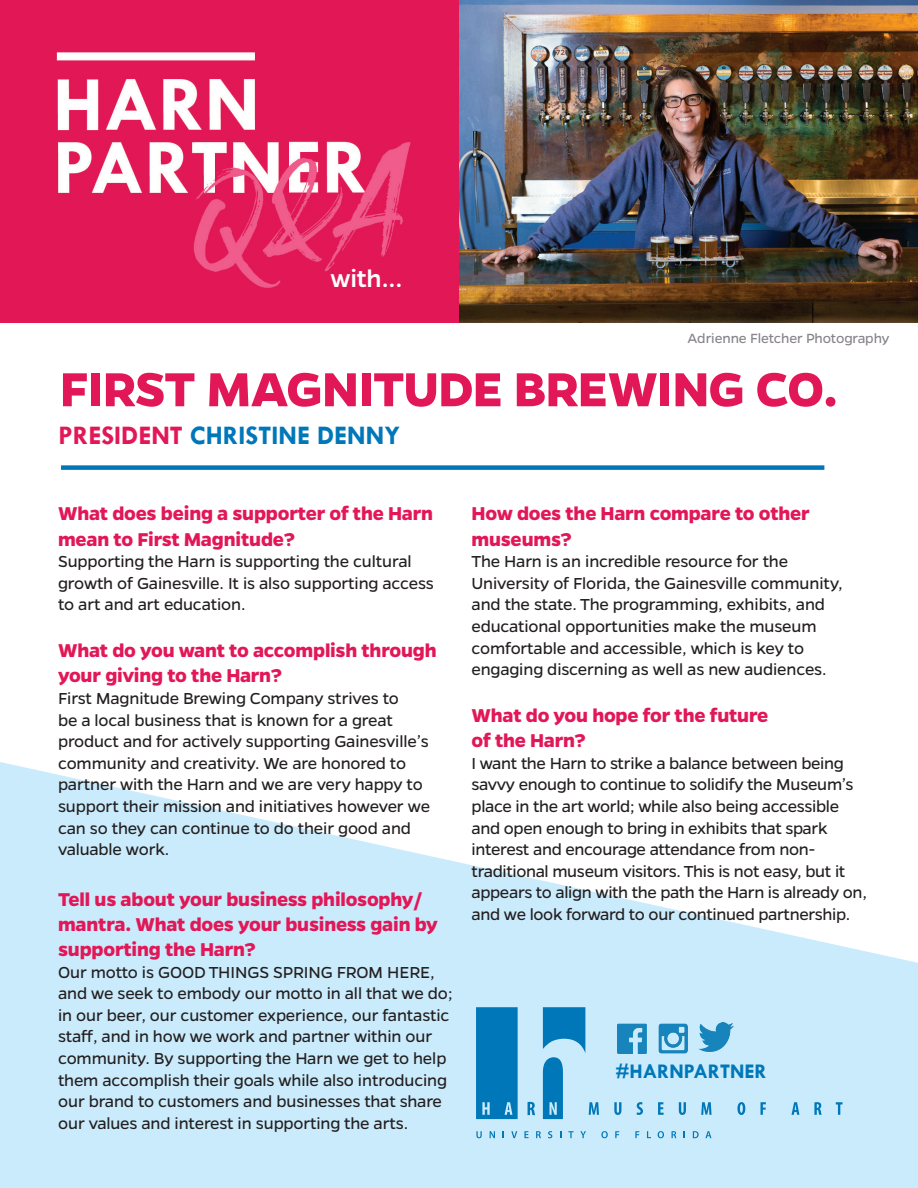
<style>
.page{position:relative;width:918px;height:1188px;background:#fff}
.page>*{position:absolute;margin:0;border:0;box-sizing:border-box;transform-origin:0 0}
.t1{font:700 54px "Gentona";letter-spacing:-.015em;color:#e21757}
.t2{font:700 27px "Tw Cen";color:#0077b9}
.t3{font:500 27px "Gentona";color:#fff}
.t4{font:700 21px/25.2px "Gentona";letter-spacing:-.01em;color:#e21757}
.t5{font:700 21px "Tw Cen";color:#0077b9}
.t6{font:18px/21.6px "Gentona";letter-spacing:-.01em;color:#231f20}
.t7{font:15px "Gentona";letter-spacing:-.01em;color:#878389}
.s1{color:#e21757}
</style>
<div class="page">
<svg style="left:0;top:762px;width:918px;height:426px;fill:#caebfb"></svg>
<img style="left:0;top:0;width:918px;height:323px">
<div style="left:61px;top:465px;width:763px;height:5px;background:#0077b9"></div>
<svg style="left:476px;top:1131px;width:6px;height:7px"></svg>
<svg style="left:490px;top:1131px;width:5px;height:7px"></svg>
<svg style="left:511px;top:1131px;width:6px;height:7px"></svg>
<svg style="left:524px;top:1131px;width:5px;height:7px"></svg>
<svg style="left:536px;top:1131px;width:5px;height:7px"></svg>
<svg style="left:548px;top:1131px;width:4px;height:7px"></svg>
<svg style="left:568px;top:1131px;width:6px;height:7px"></svg>
<svg style="left:580px;top:1131px;width:6px;height:7px"></svg>
<svg style="left:601px;top:1131px;width:7px;height:7px"></svg>
<svg style="left:615px;top:1131px;width:4px;height:7px"></svg>
<svg style="left:635px;top:1131px;width:4px;height:7px"></svg>
<svg style="left:647px;top:1131px;width:4px;height:7px"></svg>
<svg style="left:658px;top:1131px;width:6px;height:7px"></svg>
<svg style="left:672px;top:1131px;width:4px;height:7px"></svg>
<svg style="left:693px;top:1131px;width:6px;height:7px"></svg>
<svg style="left:705px;top:1131px;width:6px;height:7px"></svg>
<div style="left:476px;top:1007px;width:42px;height:112px;background:#0077b9"></div>
<svg style="left:528px;top:1102px;width:7px;height:13px"></svg>
<svg style="left:543px;top:1007px;width:56px;height:112px;background:#73b9de"></svg>
<svg style="left:614px;top:1102px;width:7px;height:13px"></svg>
<svg style="left:637px;top:1102px;width:6px;height:13px"></svg>
<svg style="left:658px;top:1102px;width:6px;height:13px"></svg>
<svg style="left:679px;top:1102px;width:7px;height:13px"></svg>
<svg style="left:701px;top:1102px;width:11px;height:13px"></svg>
<svg style="left:737px;top:1102px;width:8px;height:13px"></svg>
<svg style="left:761px;top:1102px;width:5px;height:13px"></svg>
<svg style="left:792px;top:1102px;width:7px;height:13px"></svg>
<svg style="left:814px;top:1102px;width:8px;height:13px"></svg>
<svg style="left:836px;top:1102px;width:7px;height:13px"></svg>
<img style="left:617px;top:1023px;width:116px;height:30px">
<h2 class="t3" style="left:330px;top:263px;width:74px">with...</h2>
<p class="t7" style="left:688px;top:330px;width:203px">Adrienne Fletcher Photography</p>
<h1 class="t1" style="left:60px;top:358px;width:780px">FIRST MAGNITUDE BREWING CO.</h1>
<h2 class="t2" style="left:58px;top:419px;width:343px"><span class="s1">PRESIDENT</span> CHRISTINE DENNY</h2>
<p class="t4" style="left:58px;top:501px;width:376px">What does being a supporter of the Harn mean to First Magnitude?</p>
<p class="t6" style="left:58px;top:551px;width:377px">Supporting the Harn is supporting the cultural growth of Gainesville. It is also supporting access to art and art education.</p>
<p class="t4" style="left:58px;top:638px;width:380px">What do you want to accomplish through your giving to the Harn?</p>
<p class="t6" style="left:58px;top:688px;width:374px">First Magnitude Brewing Company strives to<br>be a local business that is known for a great product and for actively supporting Gainesville’s community and creativity. We are honored to partner with the Harn and we are very happy to support their mission and initiatives however we can so they can continue to do their good and valuable work.</p>
<p class="t4" style="left:58px;top:886px;width:381px">Tell us about your business philosophy/ mantra. What does your business gain by supporting the Harn?</p>
<p class="t6" style="left:58px;top:961px;width:396px">Our motto is GOOD THINGS SPRING FROM HERE, and we seek to embody our motto in all that we do; in our beer, our customer experience, our fantastic staff, and in how we work and partner within our community. By supporting the Harn we get to help them accomplish their goals while also introducing our brand to customers and businesses that share our values and interest in supporting the arts.</p>
<p class="t4" style="left:472px;top:501px;width:340px">How does the Harn compare to other museums?</p>
<p class="t6" style="left:472px;top:551px;width:373px">The Harn is an incredible resource for the University of Florida, the Gainesville community, and the state. The programming, exhibits, and educational opportunities make the museum comfortable and accessible, which is key to engaging discerning as well as new audiences.</p>
<p class="t4" style="left:472px;top:703px;width:298px">What do you hope for the future of the Harn?</p>
<p class="t6" style="left:472px;top:752px;width:397px">I want the Harn to strike a balance between being savvy enough to continue to solidify the Museum’s place in the art world; while also being accessible and open enough to bring in exhibits that spark interest and encourage attendance from non&shy;traditional museum visitors. This is not easy, but it appears to align with the path the Harn is already on, and we look forward to our continued partnership.</p>
<p class="t5" style="left:615px;top:1058px;width:153px">#HARNPARTNER</p>
</div>
